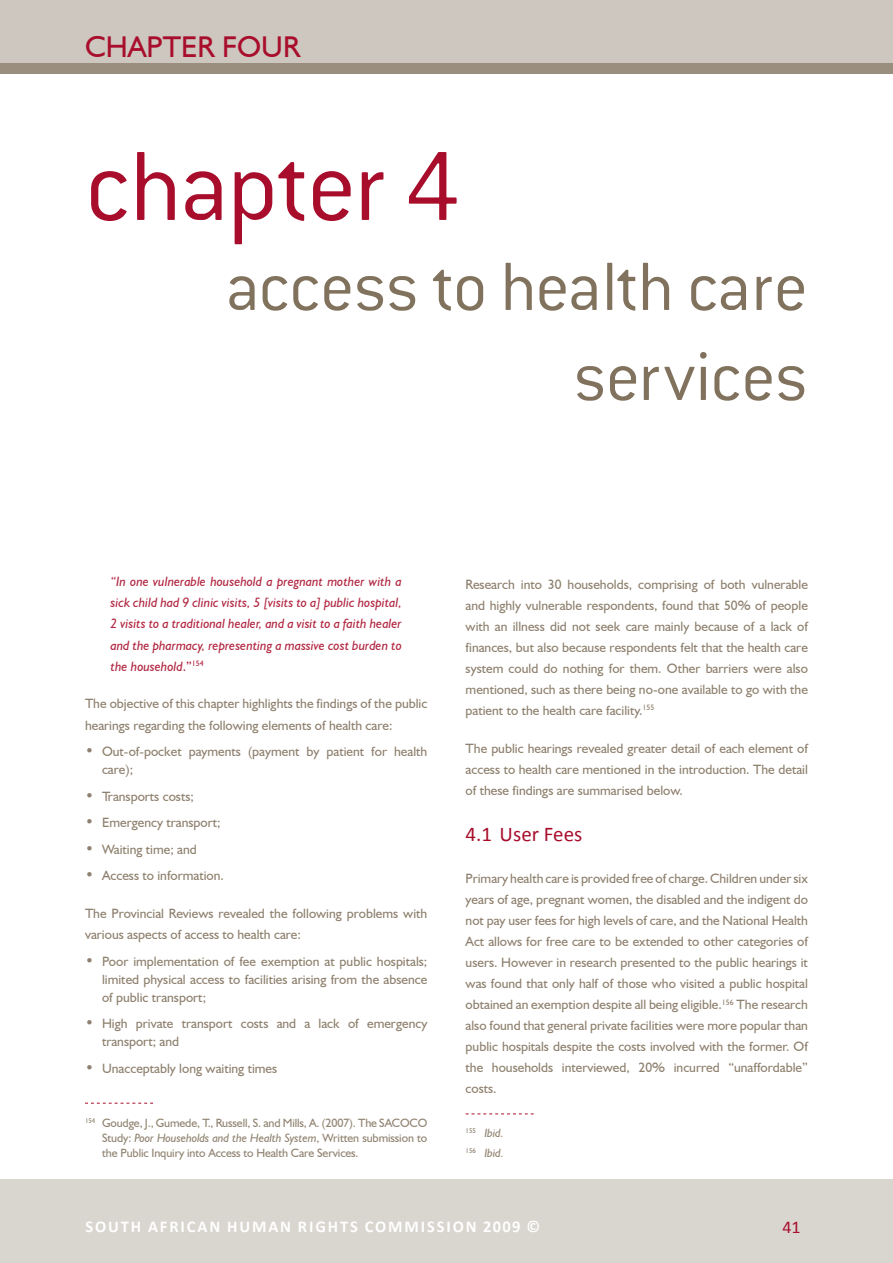
<style>
.page{position:relative;width:893px;height:1263px;background:#fff}
.page>*{position:absolute;margin:0;border:0;box-sizing:border-box;transform-origin:0 0}
.t1{font:108px "Conduit ITCTT Light";letter-spacing:-.02em;color:#a80e2c}
.t2{font:75px/90px "Conduit ITCTT Light";letter-spacing:-.01em;color:#81725e;text-align:right}
.t3{font:30px "Humanist 521 BT";color:#a80e2c}
.t4{font:21px "Calibri";color:#a80e2c}
.t5{font:18px "Calibri";color:#a80e2c}
.t6{font:700 16.5px "Calibri";letter-spacing:.115em;color:#fff}
.t7{font:13.5px/21px "Humanist 521 BT";color:#8e806e}
.t8{font:italic 13.5px/21px "Humanist 521 BT";color:#b12641;text-align:justify}
.t9{font:12px/15px "Humanist 521 BT";letter-spacing:-.01em;color:#908371;text-align:justify}
.t10{font:italic 12px/19.2px "Humanist 521 BT";letter-spacing:-.01em;color:#908371}
.s1{font-style:normal}
.s2{font-size:15px}
.s3{font-style:italic}
</style>
<div class="page">
<div style="left:0;top:1179px;width:893px;height:84px;background:#d9d5cf"></div>
<div style="left:0;top:0;width:893px;height:73px;background:#9a8e7e"></div>
<div style="left:0;top:0;width:893px;height:62px;background:#cdc7bf"></div>
<svg style="left:85px;top:1103px;width:68px;height:1px"></svg>
<svg style="left:466px;top:1113px;width:68px;height:1px"></svg>
<h3 class="t3" style="left:85px;top:28px;width:216px">CHAPTER FOUR</h3>
<h1 class="t1" style="left:85px;top:121px;width:377px">chapter 4</h1>
<h2 class="t2" style="left:225px;top:239px;width:584px">access to health care services</h2>
<p class="t8" style="left:111px;top:571px;width:293px">“In one vulnerable household a pregnant mother with a sick child had 9 clinic visits, 5 [visits to a] public hospital, 2 visits to a traditional healer, and a visit to a faith healer and the pharmacy, representing a massive cost burden to the household<span class="s1">.”</span><sup>154</sup></p>
<p class="t7" style="left:85px;top:693px;width:344px">The objective of this chapter highlights the findings of the public hearings regarding the following elements of health care:</p>
<p class="t7" style="left:102px;top:742px;width:327px;line-height:18px;text-indent:-17px"><span class="s2">•</span> Out-of-pocket payments (payment by patient for health care);</p>
<p class="t7" style="left:85px;top:785px;width:110px"><span class="s2">•</span> Transports costs;</p>
<p class="t7" style="left:85px;top:812px;width:137px"><span class="s2">•</span> Emergency transport;</p>
<p class="t7" style="left:85px;top:838px;width:113px"><span class="s2">•</span> Waiting time; and</p>
<p class="t7" style="left:85px;top:865px;width:140px"><span class="s2">•</span> Access to information.</p>
<p class="t7" style="left:85px;top:903px;width:344px">The Provincial Reviews revealed the following problems with various aspects of access to health care:</p>
<p class="t7" style="left:102px;top:952px;width:327px;line-height:18px;text-align:justify;text-indent:-17px"><span class="s2">•</span> Poor implementation of fee exemption at public hospitals; limited physical access to facilities arising from the absence of public transport;</p>
<p class="t7" style="left:102px;top:1014px;width:327px;line-height:18px;text-indent:-17px"><span class="s2">•</span> High private transport costs and a lack of emergency transport; and</p>
<p class="t7" style="left:85px;top:1057px;width:194px"><span class="s2">•</span> Unacceptably long waiting times</p>
<p class="t9" style="left:102px;top:1115px;width:327px;text-indent:-17px"><sup>154</sup> Goudge, J., Gumede, T., Russell, S. and Mills, A. (2007). The SACOCO Study: <span class="s3">Poor Households and the Health System</span>, Written submission to the Public Inquiry into Access to Health Care Services.</p>
<p class="t7" style="left:466px;top:573px;width:344px;text-align:justify">Research into 30 households, comprising of both vulnerable and highly vulnerable respondents, found that 50% of people with an illness did not seek care mainly because of a lack of finances, but also because respondents felt that the health care system could do nothing for them. Other barriers were also mentioned, such as there being no-one available to go with the patient to the health care facility.<sup>155</sup></p>
<p class="t7" style="left:466px;top:737px;width:344px;text-align:justify">The public hearings revealed greater detail of each element of access to health care mentioned in the introduction. The detail of these findings are summarised below.</p>
<h3 class="t4" style="left:466px;top:821px;width:118px">4.1 User Fees</h3>
<p class="t7" style="left:466px;top:868px;width:344px;text-align:justify">Primary health care is provided free of charge. Children under six years of age, pregnant women, the disabled and the indigent do not pay user fees for high levels of care, and the National Health Act allows for free care to be extended to other categories of users. However in research presented to the public hearings it was found that only half of those who visited a public hospital obtained an exemption despite all being eligible.<sup>156</sup> The research also found that general private facilities were more popular than public hospitals despite the costs involved with the former. Of the households interviewed, 20% incurred “unaffordable” costs.</p>
<p class="t10" style="left:466px;top:1123px;width:40px"><sup>155</sup> Ibid.<br><sup>156</sup> Ibid.</p>
<p class="t6" style="left:85px;top:1216px;width:22px">SOUTH</p>
<p class="t6" style="left:148px;top:1216px;width:33px">AFRICAN</p>
<p class="t6" style="left:227px;top:1216px;width:93px">HUMAN RIGHTS</p>
<p class="t6" style="left:365px;top:1216px;width:67px">COMMISSION</p>
<p class="t6" style="left:483px;top:1216px;width:59px">2009 ©</p>
<h3 class="t5" style="left:782px;top:1216px;width:20px">41</h3>
</div>
